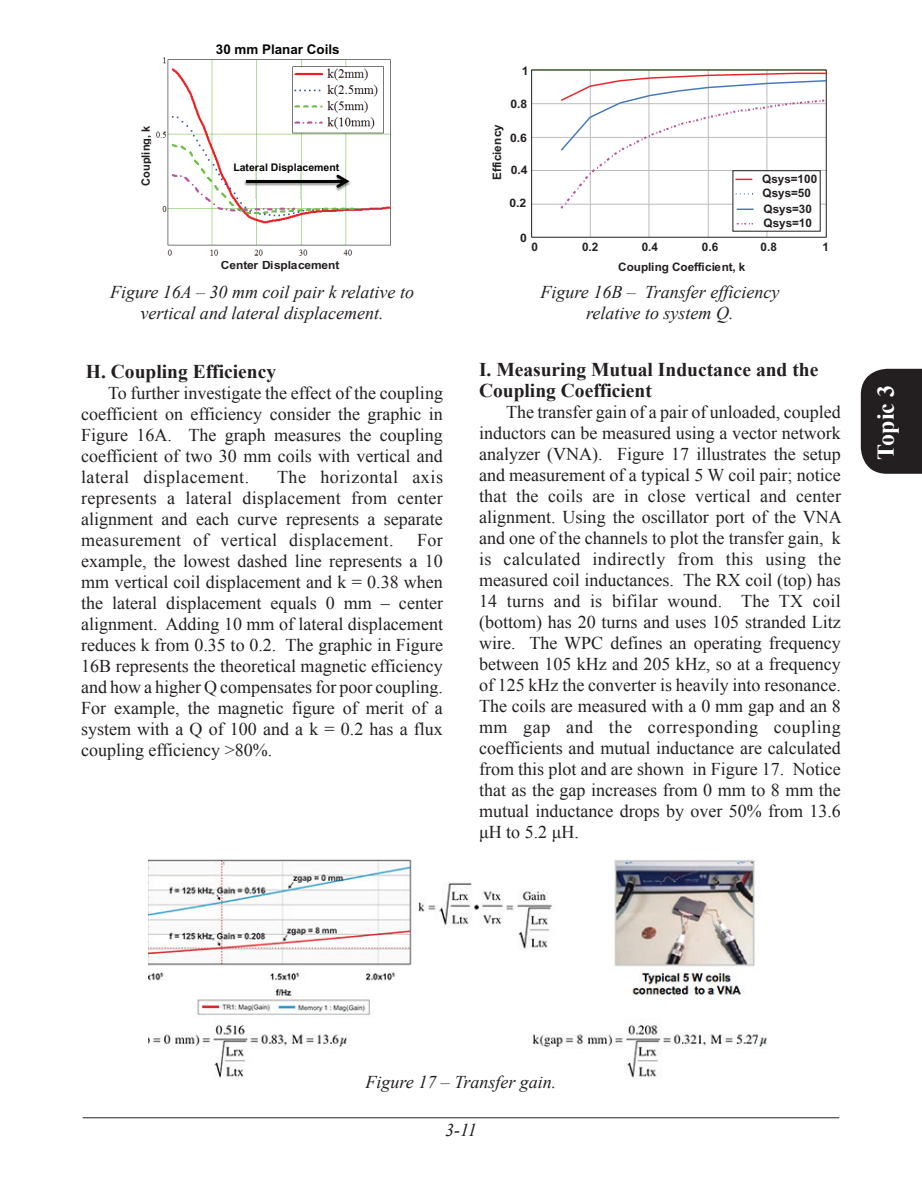
<style>
.page{position:relative;width:922px;height:1185px;background:#fff}
.page>*{position:absolute;margin:0;border:0;box-sizing:border-box;transform-origin:0 0}
.t1{font:700 24px "Times New Roman";color:#fff}
.t2{font:700 19.5px/21px "Times New Roman";color:#231f20}
.t3{font:18px/21px "Times New Roman";color:#231f20;text-align:justify}
.t4{font:italic 18px/21px "Times New Roman";color:#231f20;text-align:center}
.t5{font:700 13.35px "Arial";color:#050504}
.t6{font:700 11.7px/14.9px "Arial";color:#231f20}
.t7{font:700 11.7px "Arial";color:#231f20;scale:1.04 1}
.t8{font:700 11.55px "Arial";color:#231f20;scale:1.04 1}
.t9{font:700 11.55px "Arial";color:#231f20;scale:.96 1}
.t10{font:700 10.5px "Arial";color:#050504}
</style>
<div class="page">
<hr style="left:83px;top:1117px;width:756px;height:1px;background:#231f20">
<svg style="left:860px;top:368px;width:61px;height:106px;background:#312d2e"></svg>
<hr style="left:590px;top:70px;width:1px;height:167px;background:#babcbe">
<hr style="left:648px;top:70px;width:1px;height:167px;background:#babcbe">
<hr style="left:707px;top:70px;width:1px;height:167px;background:#babcbe">
<hr style="left:766px;top:70px;width:1px;height:167px;background:#babcbe">
<hr style="left:531px;top:204px;width:295px;height:1px;background:#babcbe">
<hr style="left:531px;top:170px;width:295px;height:1px;background:#babcbe">
<hr style="left:531px;top:137px;width:295px;height:1px;background:#babcbe">
<hr style="left:531px;top:103px;width:295px;height:1px;background:#babcbe">
<div style="left:531px;top:69px;width:295px;height:169px;border:1px solid #231f20"></div>
<div style="left:732px;top:170px;width:88px;height:62px;background:#fff"></div>
<svg style="left:558px;top:72px;width:269px;height:139px"></svg>
<img style="left:148px;top:859px;width:619px;height:220px">
<img style="left:155px;top:57px;width:236px;height:199px">
<img style="left:241px;top:166px;width:124px;height:33px">
<hr style="left:245px;top:180px;width:101px;height:3px;background:#050504">
<svg style="left:336px;top:175px;width:13px;height:13px"></svg>
<p class="t9" style="left:138px;top:186px;width:64px;rotate:-90deg">Coupling, k</p>
<p class="t5" style="left:216px;top:41px;width:125px">30 mm Planar Coils</p>
<p class="t10" style="left:233px;top:160px;width:107px">Lateral Displacement</p>
<p class="t8" style="left:221px;top:257px;width:116px">Center Displacement</p>
<p class="t7" style="left:521px;top:63px;width:8px">1</p>
<p class="t7" style="left:510px;top:96px;width:18px">0.8</p>
<p class="t6" style="left:490px;top:180px;width:57px;rotate:-90deg">Efficiency</p>
<p class="t7" style="left:510px;top:130px;width:18px">0.6</p>
<p class="t7" style="left:510px;top:162px;width:18px">0.4</p>
<p class="t7" style="left:509px;top:195px;width:18px">0.2</p>
<p class="t6" style="left:762px;top:172px;width:56px">Qsys=100<br>Qsys=50<br>Qsys=30<br>Qsys=10</p>
<p class="t7" style="left:520px;top:230px;width:8px">0</p>
<p class="t6" style="left:531px;top:240px;width:8px">0</p>
<p class="t6" style="left:582px;top:240px;width:18px">0.2</p>
<p class="t6" style="left:641px;top:240px;width:18px">0.4</p>
<p class="t6" style="left:701px;top:240px;width:18px">0.6</p>
<p class="t6" style="left:760px;top:240px;width:18px">0.8</p>
<p class="t6" style="left:822px;top:240px;width:8px">1</p>
<p class="t6" style="left:618px;top:260px;width:129px">Coupling Coefficient, k</p>
<p class="t4" style="left:110px;top:281px;width:305px">Figure 16A – 30 mm coil pair k relative to vertical and lateral displacement.</p>
<p class="t4" style="left:540px;top:281px;width:240px">Figure 16B – Transfer efficiency relative to system Q.</p>
<p class="t2" style="left:86px;top:360px;width:192px">H. Coupling Efficiency</p>
<p class="t3" style="left:81px;top:382px;width:363px;text-indent:27px">To further investigate the effect of the coupling coefficient on efficiency consider the graphic in Figure 16A. The graph measures the coupling coefficient of two 30 mm coils with vertical and lateral displacement.</p>
<p class="t3" style="left:81px;top:466px;width:363px;text-indent:196px">The horizontal axis represents a lateral displacement from center alignment and each curve represents a separate measurement of vertical displacement.</p>
<p class="t3" style="left:81px;top:529px;width:363px;text-indent:336px">For example, the lowest dashed line represents a 10 mm vertical coil displacement and k = 0.38 when the lateral displacement equals 0 mm – center alignment. Adding 10 mm of lateral displacement reduces k from 0.35 to 0.2. The graphic in Figure 16B represents the theoretical magnetic efficiency and how a higher Q compensates for poor coupling.<br>For example, the magnetic figure of merit of a system with a Q of 100 and a k = 0.2 has a flux coupling efficiency &gt;80%.</p>
<p class="t2" style="left:479px;top:359px;width:341px">I. Measuring Mutual Inductance and the<br>Coupling Coefficient</p>
<p class="t3" style="left:479px;top:401px;width:364px;text-indent:27px">The transfer gain of a pair of unloaded, coupled inductors can be measured using a vector network analyzer (VNA). Figure 17 illustrates the setup and measurement of a typical 5 W coil pair; notice that the coils are in close vertical and center alignment. Using the oscillator port of the VNA and one of the channels to plot the transfer gain, k is calculated indirectly from this using the measured coil inductances. The RX coil (top) has 14 turns and is bifilar wound. The TX coil (bottom) has 20 turns and uses 105 stranded Litz wire. The WPC defines an operating frequency between 105 kHz and 205 kHz, so at a frequency of 125 kHz the converter is heavily into resonance.<br>The coils are measured with a 0 mm gap and an 8 mm gap and the corresponding coupling coefficients and mutual inductance are calculated from this plot and are shown in Figure 17. Notice that as the gap increases from 0 mm to 8 mm the mutual inductance drops by over 50% from 13.6 μH to 5.2 μH.</p>
<h1 class="t1" style="left:868px;top:459px;width:76px;rotate:-90deg">Topic 3</h1>
<p class="t4" style="left:365px;top:1071px;width:192px">Figure 17 – Transfer gain.</p>
<p class="t4" style="left:445px;top:1119px;width:33px">3-11</p>
</div>
